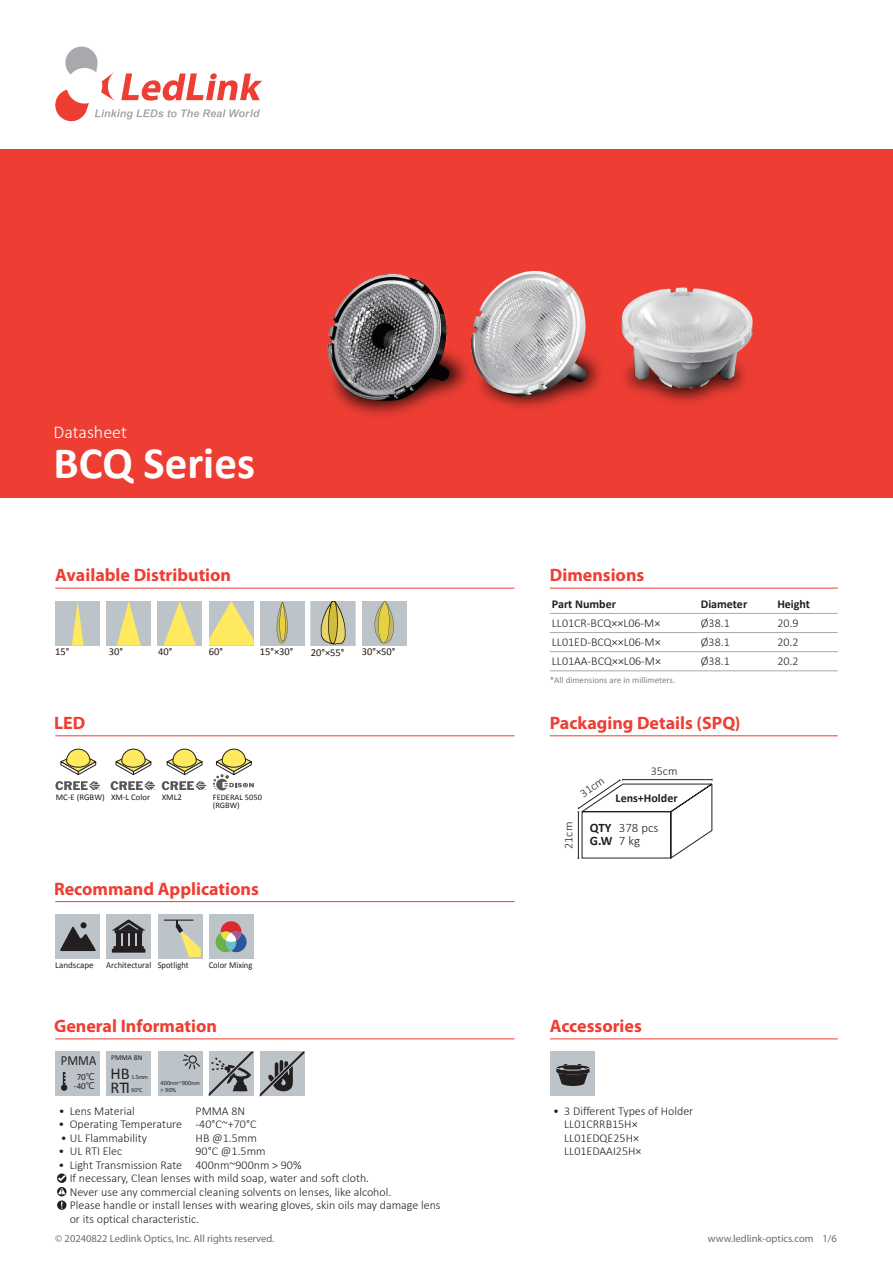
<style>
.page{position:relative;width:893px;height:1263px;background:#fff}
.page>*{position:absolute;margin:0;border:0;box-sizing:border-box;transform-origin:0 0}
.t1{font:700 45px "Calibri";color:#fff}
.t2{font:700 18px "Myriad Pro";color:#ee3e34}
.t3{font:300 18px "Calibri";color:#fff}
.t4{font:16.5px "Calibri";color:#231f20}
.t5{font:13.95px "Calibri";color:#231f20;scale:.9 1}
.t6{font:300 12.9px/13.5px "Calibri";color:#231f20}
.t7{font:300 12px/13.5px "Calibri";color:#231f20}
.t8{font:700 12px "Calibri";color:#231f20}
.t9{font:10.5px "Myriad Pro";color:#6c6d70}
.t10{font:10.5px "Calibri";color:#221914}
.t11{font:9px "Calibri";color:#231f20;scale:.95 1}
.t12{font:9px "Calibri";color:#808285}
.t13{font:9px "Calibri";color:#231f20}
.t14{font:8.7px "Calibri";color:#221914}
.t15{font:8.4px "Calibri";color:#221914}
.t16{font:7.5px "Calibri";color:#231f20}
.t17{font:6.3px/6.8px "Calibri";color:#231f20}
.t18{font:6px "Calibri";color:#231f20}
.s1{font-weight:700}
.s2{font-family:"Microsoft Jheng Hei"}
.s3{font-size:16.5px}
</style>
<div class="page">
<svg style="left:55px;top:46px;width:207px;height:76px"></svg>
<div style="left:0;top:149px;width:893px;height:348px;background:#ee3e34"></div>
<hr style="left:55px;top:588px;width:459px;height:1px;background:#ee3e34">
<hr style="left:550px;top:588px;width:288px;height:1px;background:#ee3e34">
<hr style="left:550px;top:1038px;width:288px;height:1px;background:#ee3e34">
<hr style="left:55px;top:901px;width:459px;height:1px;background:#ee3e34">
<hr style="left:55px;top:1038px;width:459px;height:1px;background:#ee3e34">
<svg style="left:57px;top:1187px;width:9px;height:9px"></svg>
<svg style="left:57px;top:1173px;width:10px;height:21px"></svg>
<svg style="left:57px;top:1200px;width:9px;height:10px"></svg>
<svg style="left:61px;top:1201px;width:2px;height:8px"></svg>
<hr style="left:550px;top:735px;width:288px;height:1px;background:#ee3e34">
<svg style="left:577px;top:779px;width:136px;height:80px"></svg>
<hr style="left:55px;top:735px;width:459px;height:1px;background:#ee3e34">
<div style="left:550px;top:1052px;width:44px;height:44px;background:#bcc4c9"></div>
<svg style="left:556px;top:1064px;width:33px;height:22px"></svg>
<hr style="left:550px;top:613px;width:149px;height:1px;background:#a8a9ad">
<hr style="left:699px;top:613px;width:76px;height:1px;background:#a8a9ad">
<hr style="left:775px;top:613px;width:63px;height:1px;background:#a8a9ad">
<hr style="left:550px;top:632px;width:149px;height:1px;background:#a8a9ad">
<hr style="left:699px;top:632px;width:76px;height:1px;background:#a8a9ad">
<hr style="left:775px;top:632px;width:63px;height:1px;background:#a8a9ad">
<hr style="left:550px;top:651px;width:149px;height:1px;background:#a8a9ad">
<hr style="left:699px;top:651px;width:76px;height:1px;background:#a8a9ad">
<hr style="left:775px;top:651px;width:63px;height:1px;background:#a8a9ad">
<hr style="left:550px;top:670px;width:149px;height:1px;background:#a8a9ad">
<hr style="left:699px;top:670px;width:76px;height:1px;background:#a8a9ad">
<hr style="left:775px;top:670px;width:63px;height:1px;background:#a8a9ad">
<svg style="left:213px;top:749px;width:41px;height:41px"></svg>
<svg style="left:55px;top:781px;width:45px;height:9px"></svg>
<svg style="left:60px;top:749px;width:37px;height:26px"></svg>
<svg style="left:111px;top:781px;width:44px;height:9px"></svg>
<svg style="left:115px;top:749px;width:37px;height:26px"></svg>
<img style="left:327px;top:271px;width:426px;height:145px">
<svg style="left:209px;top:1052px;width:44px;height:44px;background:#999ea2"></svg>
<svg style="left:260px;top:1052px;width:44px;height:44px;background:#93989b"></svg>
<div style="left:158px;top:1052px;width:44px;height:44px;background:#bcc4c9"></div>
<svg style="left:183px;top:1054px;width:17px;height:15px"></svg>
<div style="left:56px;top:1052px;width:44px;height:44px;background:#bcc4c9"></div>
<div style="left:61px;top:1084px;width:6px;height:7px;background:#231f20;border-radius:50%"></div>
<svg style="left:63px;top:1072px;width:2px;height:13px"></svg>
<div style="left:107px;top:1052px;width:44px;height:44px;background:#bcc4c9"></div>
<svg style="left:162px;top:781px;width:44px;height:9px"></svg>
<svg style="left:166px;top:749px;width:37px;height:26px"></svg>
<svg style="left:209px;top:601px;width:45px;height:44px;background:#e1d88d"></svg>
<div style="left:55px;top:601px;width:45px;height:44px;background:#bcc4c9"></div>
<svg style="left:72px;top:601px;width:12px;height:44px"></svg>
<div style="left:106px;top:601px;width:45px;height:44px;background:#bcc4c9"></div>
<svg style="left:117px;top:601px;width:24px;height:44px"></svg>
<div style="left:157px;top:601px;width:45px;height:44px;background:#bcc4c9"></div>
<svg style="left:164px;top:601px;width:32px;height:44px"></svg>
<div style="left:362px;top:601px;width:44px;height:44px;background:#bcc4c9"></div>
<svg style="left:375px;top:601px;width:19px;height:42px"></svg>
<div style="left:260px;top:601px;width:44px;height:44px;background:#bcc4c9"></div>
<svg style="left:277px;top:602px;width:11px;height:41px"></svg>
<img style="left:311px;top:601px;width:44px;height:45px">
<div style="left:106px;top:914px;width:45px;height:45px;background:#bcc4c9"></div>
<svg style="left:112px;top:919px;width:33px;height:11px"></svg>
<hr style="left:115px;top:930px;width:28px;height:3px;background:#231f20">
<hr style="left:113px;top:946px;width:31px;height:3px;background:#231f20">
<svg style="left:112px;top:949px;width:33px;height:4px"></svg>
<hr style="left:116px;top:932px;width:4px;height:15px;background:#231f20">
<hr style="left:123px;top:932px;width:4px;height:15px;background:#231f20">
<hr style="left:130px;top:932px;width:4px;height:15px;background:#231f20">
<hr style="left:137px;top:932px;width:4px;height:15px;background:#231f20">
<div style="left:158px;top:914px;width:44px;height:45px;background:#bcc4c9"></div>
<hr style="left:164px;top:919px;width:29px;height:2px;background:#231f20">
<svg style="left:175px;top:920px;width:26px;height:37px"></svg>
<div style="left:55px;top:914px;width:45px;height:45px;background:#bcc4c9"></div>
<svg style="left:60px;top:922px;width:36px;height:29px"></svg>
<div style="left:209px;top:914px;width:44px;height:45px;background:#bcc4c9"></div>
<svg style="left:216px;top:921px;width:31px;height:31px"></svg>
<h2 class="t3" style="left:54px;top:421px;width:75px">Datasheet</h2>
<h1 class="t1" style="left:54px;top:435px;width:203px">BCQ Series</h1>
<h2 class="t2" style="left:55px;top:563px;width:177px">Available Distribution</h2>
<h2 class="t2" style="left:550px;top:563px;width:96px">Dimensions</h2>
<p class="t10" style="left:55px;top:645px;width:16px">15°</p>
<p class="t10" style="left:109px;top:645px;width:16px">30°</p>
<p class="t10" style="left:158px;top:645px;width:16px">40°</p>
<p class="t10" style="left:209px;top:645px;width:16px">60°</p>
<p class="t10" style="left:260px;top:645px;width:35px">15°×30°</p>
<p class="t10" style="left:311px;top:646px;width:35px">20°×55°</p>
<p class="t10" style="left:362px;top:645px;width:35px">30°×50°</p>
<p class="t8" style="left:552px;top:597px;width:66px">Part Number</p>
<p class="t8" style="left:701px;top:597px;width:48px">Diameter</p>
<p class="t8" style="left:777px;top:597px;width:34px">Height</p>
<p class="t7" style="left:552px;top:616px;width:110px">LL01CR-BCQ××L06-M×</p>
<p class="t7" style="left:701px;top:616px;width:31px">Ø38.1</p>
<p class="t7" style="left:777px;top:616px;width:23px">20.9</p>
<p class="t7" style="left:552px;top:635px;width:110px">LL01ED-BCQ××L06-M×</p>
<p class="t7" style="left:701px;top:635px;width:31px">Ø38.1</p>
<p class="t7" style="left:777px;top:635px;width:23px">20.2</p>
<p class="t7" style="left:552px;top:654px;width:111px">LL01AA-BCQ××L06-M×</p>
<p class="t7" style="left:701px;top:654px;width:31px">Ø38.1</p>
<p class="t7" style="left:777px;top:654px;width:23px">20.2</p>
<p class="t12" style="left:550px;top:674px;width:127px">*All dimensions are in millimeters.</p>
<h2 class="t2" style="left:54px;top:711px;width:33px">LED</h2>
<h2 class="t2" style="left:550px;top:711px;width:192px">Packaging Details (SPQ)</h2>
<p class="t14" style="left:56px;top:791px;width:96px">MC-E (RGBW) XM-L Color</p>
<p class="t14" style="left:162px;top:792px;width:22px">XML2</p>
<p class="t7" style="left:651px;top:764px;width:28px">35cm</p>
<p class="t7" style="left:577px;top:789px;width:28px;rotate:-34deg">31cm</p>
<p class="t15" style="left:213px;top:792px;width:51px">FEDERAL 5050</p>
<p class="t8" style="left:616px;top:790px;width:64px">Lens+Holder</p>
<p class="t15" style="left:213px;top:800px;width:28px">(RGBW)</p>
<p class="t7" style="left:562px;top:849px;width:28px;rotate:-90deg">21cm</p>
<p class="t6" style="left:590px;top:820px;width:70px"><span class="s1">QTY</span> 378 pcs<br><span class="s1">G.W</span> 7 kg</p>
<h2 class="t2" style="left:54px;top:877px;width:206px">Recommand Applications</h2>
<p class="t13" style="left:55px;top:959px;width:40px">Landscape</p>
<p class="t11" style="left:106px;top:959px;width:88px">Architectural Spotlight</p>
<p class="t11" style="left:209px;top:959px;width:48px">Color Mixing</p>
<h2 class="t2" style="left:54px;top:1014px;width:164px">General Information</h2>
<p class="t16" style="left:111px;top:1053px;width:33px">PMMA 8N</p>
<p class="t18" style="left:131px;top:1086px;width:12px">90°C</p>
<p class="t5" style="left:61px;top:1052px;width:41px">PMMA</p>
<p class="t13" style="left:74px;top:1081px;width:22px">-40<span class="s2">℃</span></p>
<p class="t13" style="left:77px;top:1071px;width:55px">70<span class="s2">℃</span> <span class="s3">HB</span></p>
<h3 class="t4" style="left:111px;top:1077px;width:21px">RTI</h3>
<p class="t18" style="left:131px;top:1073px;width:18px">1.5mm</p>
<p class="t17" style="left:161px;top:1079px;width:41px">400nm~900nm &gt; 90%</p>
<p class="t7" style="left:59px;top:1104px;width:78px">• Lens Material</p>
<p class="t7" style="left:196px;top:1104px;width:51px">PMMA 8N</p>
<p class="t7" style="left:59px;top:1117px;width:199px">• Operating Temperature -40°C~+70°C</p>
<p class="t7" style="left:61px;top:1131px;width:88px">• UL Flammability</p>
<p class="t7" style="left:196px;top:1131px;width:63px">HB @1.5mm</p>
<p class="t7" style="left:59px;top:1144px;width:65px">• UL RTI Elec</p>
<p class="t7" style="left:196px;top:1144px;width:72px">90°C @1.5mm</p>
<p class="t7" style="left:70px;top:1158px;width:372px;text-indent:-11px">• Light Transmission Rate 400nm~900nm &gt; 90%<br>If necessary, Clean lenses with mild soap, water and soft cloth.<br>Never use any commercial cleaning solvents on lenses, like alcohol.<br>Please handle or install lenses with wearing gloves, skin oils may damage lens or its optical characteristic.</p>
<h2 class="t2" style="left:550px;top:1014px;width:93px">Accessories</h2>
<p class="t7" style="left:564px;top:1104px;width:131px;text-indent:-11px">• 3 Different Types of Holder<br>LL01CRRB15H×<br>LL01EDQE25H×<br>LL01EDAAI25H×</p>
<p class="t9" style="left:55px;top:1231px;width:221px">© 20240822 Ledlink Optics, Inc. All rights reserved.</p>
<p class="t9" style="left:708px;top:1231px;width:130px">www.ledlink-optics.com 1/6</p>
</div>
